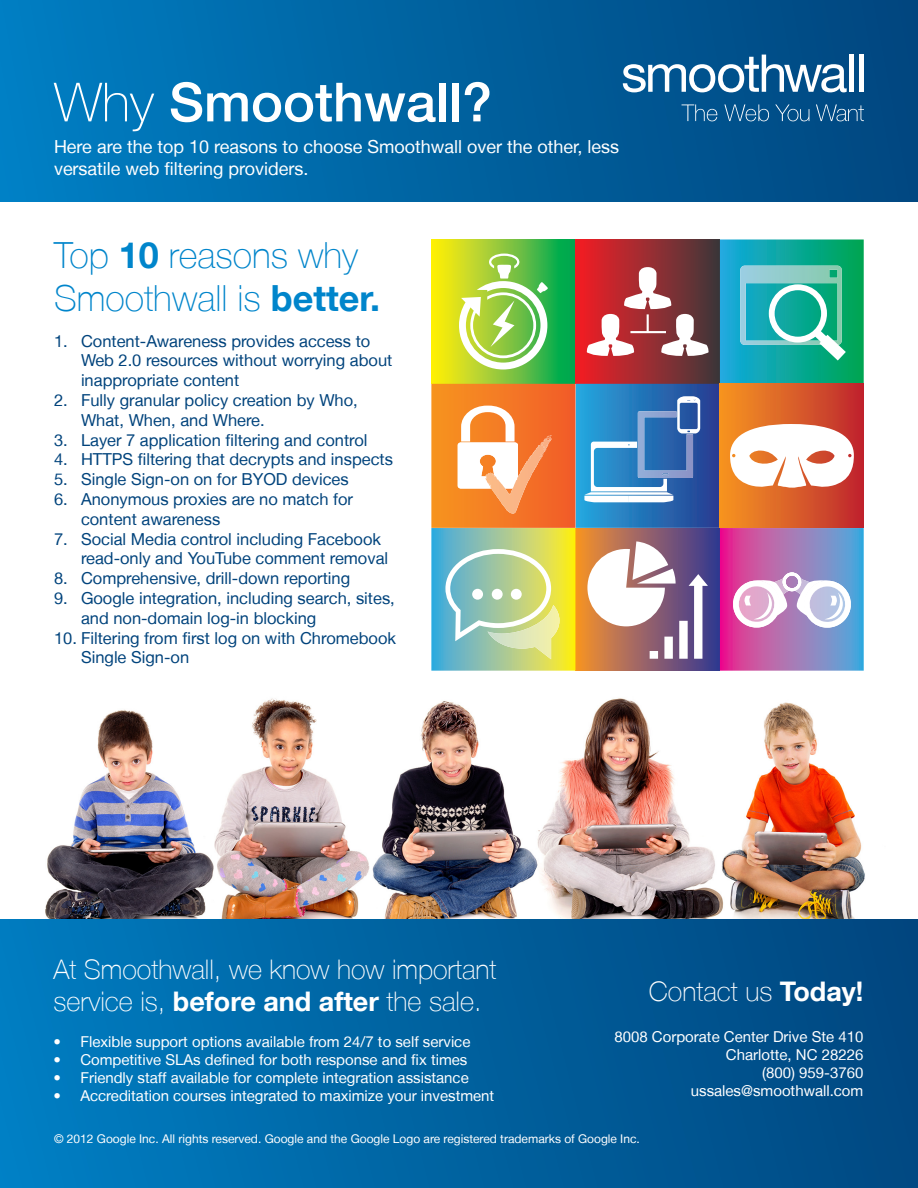
<style>
.page{position:relative;width:918px;height:1188px;background:#fff}
.page>*{position:absolute;margin:0;border:0;box-sizing:border-box;transform-origin:0 0}
.t1{font:500 54px "Helvetica Neue LT";color:#fff}
.t2{font:100 36px/43.2px "Helvetica Neue LT";color:#0085cb}
.t3{font:100 27px/32.4px "Helvetica Neue LT";color:#fff}
.t4{font:18px/21.6px "Helvetica Neue LT";color:#fff}
.t5{font:16.5px/19.8px "Helvetica Neue LT";color:#01437c}
.t6{font:15px "Helvetica Neue LT";color:#fff}
.t7{font:12px "Helvetica Neue LT";color:#fff}
.s1{font-weight:100}
.s2{font-weight:700}
</style>
<div class="page">
<img style="left:34px;top:698px;width:884px;height:222px">
<div style="left:0;top:920px;width:918px;height:268px;background:linear-gradient(to right,#007dc1,#00467e)"></div>
<div style="left:0;top:0;width:918px;height:202px;background:linear-gradient(to right,#007ec2,#01467e)"></div>
<svg style="left:623px;top:55px;width:224px;height:37px"></svg>
<hr style="left:849px;top:55px;width:4px;height:37px;background:#fff">
<hr style="left:860px;top:55px;width:4px;height:37px;background:#fff">
<svg style="left:682px;top:104px;width:35px;height:17px"></svg>
<svg style="left:724px;top:104px;width:45px;height:17px"></svg>
<svg style="left:775px;top:104px;width:34px;height:17px"></svg>
<svg style="left:816px;top:104px;width:48px;height:17px"></svg>
<img style="left:431px;top:239px;width:433px;height:432px">
<p class="t1" style="left:54px;top:70px;width:440px"><span class="s1">Why</span> Smoothwall?</p>
<p class="t4" style="left:54px;top:136px;width:567px">Here are the top 10 reasons to choose Smoothwall over the other, less versatile web filtering providers.</p>
<p class="t2" style="left:54px;top:233px;width:328px">Top <span class="s2">10</span> reasons why<br>Smoothwall is <span class="s2">better.</span></p>
<p class="t5" style="left:81px;top:331px;width:313px;text-indent:-27px">1. Content-Awareness provides access to<br>Web 2.0 resources without worrying about inappropriate content</p>
<p class="t5" style="left:81px;top:390px;width:278px;text-indent:-27px">2. Fully granular policy creation by Who,<br>What, When, and Where.</p>
<p class="t5" style="left:54px;top:430px;width:315px">3. Layer 7 application filtering and control</p>
<p class="t5" style="left:54px;top:449px;width:341px">4. HTTPS filtering that decrypts and inspects</p>
<p class="t5" style="left:54px;top:469px;width:296px">5. Single Sign-on on for BYOD devices</p>
<p class="t5" style="left:81px;top:489px;width:274px;text-indent:-27px">6. Anonymous proxies are no match for content awareness</p>
<p class="t5" style="left:81px;top:529px;width:309px;text-indent:-27px">7. Social Media control including Facebook read-only and YouTube comment removal</p>
<p class="t5" style="left:54px;top:568px;width:298px">8. Comprehensive, drill-down reporting</p>
<p class="t5" style="left:81px;top:588px;width:315px;text-indent:-27px">9. Google integration, including search, sites, and non-domain log-in blocking</p>
<p class="t5" style="left:81px;top:628px;width:317px;text-indent:-27px">10. Filtering from first log on with Chromebook<br>Single Sign-on</p>
<p class="t3" style="left:53px;top:953px;width:445px">At Smoothwall, we know how important service is, <span class="s2">before and after</span> the sale.</p>
<p class="t6" style="left:53px;top:1033px;width:419px">• Flexible support options available from 24/7 to self service</p>
<p class="t6" style="left:53px;top:1051px;width:416px">• Competitive SLAs defined for both response and fix times</p>
<p class="t6" style="left:53px;top:1069px;width:417px">• Friendly staff available for complete integration assistance</p>
<p class="t6" style="left:53px;top:1087px;width:442px">• Accreditation courses integrated to maximize your investment</p>
<p class="t3" style="left:649px;top:975px;width:216px">Contact us <span class="s2">Today!</span></p>
<p class="t6" style="left:614px;top:1028px;width:250px">8008 Corporate Center Drive Ste 410</p>
<p class="t6" style="left:726px;top:1046px;width:139px">Charlotte, NC 28226</p>
<p class="t6" style="left:762px;top:1064px;width:103px">(800) 959-3760</p>
<p class="t6" style="left:691px;top:1082px;width:174px">ussales@smoothwall.com</p>
<p class="t7" style="left:54px;top:1131px;width:587px">© 2012 Google Inc. All rights reserved. Google and the Google Logo are registered trademarks of Google Inc.</p>
</div>
